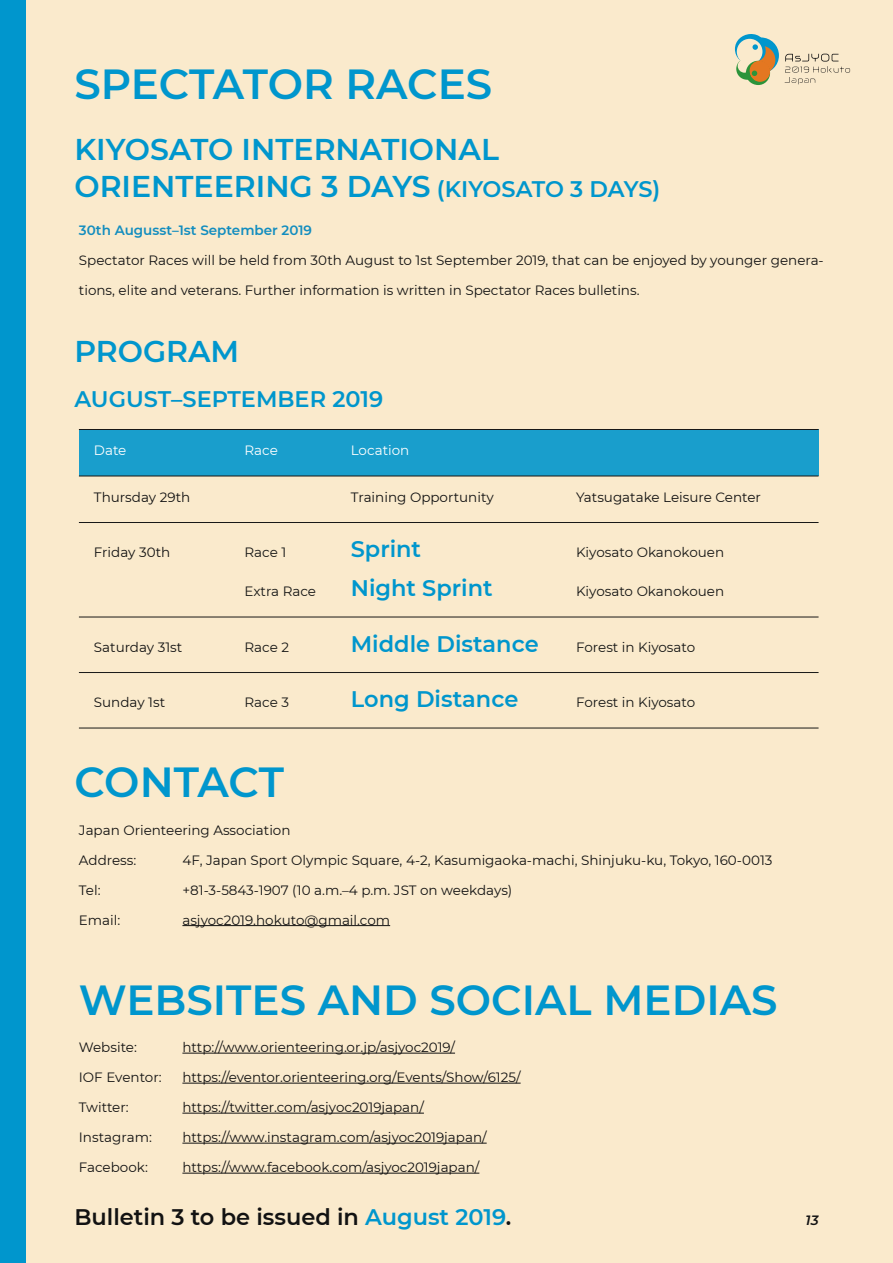
<style>
.page{position:relative;width:893px;height:1263px;background:#faeacc}
.page>*{position:absolute;margin:0;border:0;box-sizing:border-box;transform-origin:0 0}
.t1{font:600 42px "Montserrat";color:#0096cd}
.t2{font:600 30px/37.5px "Montserrat";color:#0096cd}
.t3{font:600 22.5px "Montserrat";color:#0096cd}
.t4{font:600 22.5px "Montserrat";color:#121212}
.t5{font:13.5px "Montserrat";color:#121212}
.t6{font:13.5px "Montserrat";color:#111}
.t7{font:13.5px "Montserrat";color:#141514}
.t8{font:600 13.5px "Montserrat";color:#128dbf}
.t9{font:13.5px "Montserrat";color:#fff}
.t10{font:italic 600 13.5px "Montserrat";color:#121212}
.s1{font-size:22.5px}
.s2{color:#0096cd}
</style>
<div class="page">
<svg style="left:785px;top:54px;width:65px;height:30px"></svg>
<svg style="left:736px;top:58px;width:22px;height:22px"></svg>
<svg style="left:743px;top:37px;width:36px;height:36px"></svg>
<div style="left:747px;top:46px;width:28px;height:28px;background:#e47721;border-radius:50%"></div>
<div style="left:738px;top:59px;width:13px;height:14px;background:#faeacc;border-radius:50%"></div>
<svg style="left:746px;top:61px;width:24px;height:24px"></svg>
<svg style="left:750px;top:62px;width:20px;height:20px"></svg>
<div style="left:750px;top:61px;width:19px;height:19px;background:#d37721;border-radius:50%"></div>
<div style="left:750px;top:61px;width:20px;height:20px;background:#e47721;border-radius:50%"></div>
<div style="left:750px;top:62px;width:20px;height:19px;background:#e47721;border-radius:50%"></div>
<svg style="left:752px;top:71px;width:5px;height:5px"></svg>
<svg style="left:735px;top:34px;width:31px;height:30px"></svg>
<div style="left:0;top:0;width:26px;height:1263px;background:#0096cd"></div>
<div style="left:79px;top:429px;width:740px;height:47px;background:#199ecc"></div>
<hr style="left:79px;top:429px;width:740px;height:1px;background:#181817">
<hr style="left:79px;top:476px;width:740px;height:1px;background:#181817">
<hr style="left:79px;top:617px;width:740px;height:1px;background:#181817">
<hr style="left:79px;top:522px;width:740px;height:1px;background:#181817">
<hr style="left:79px;top:728px;width:740px;height:1px;background:#181817">
<hr style="left:79px;top:672px;width:740px;height:1px;background:#181817">
<hr style="left:182px;top:925px;width:208px;height:1px;background:#121212">
<hr style="left:182px;top:1053px;width:273px;height:1px;background:#121212">
<hr style="left:182px;top:1083px;width:339px;height:1px;background:#111">
<hr style="left:182px;top:1113px;width:242px;height:1px;background:#121212">
<hr style="left:182px;top:1143px;width:305px;height:1px;background:#121212">
<hr style="left:182px;top:1173px;width:297px;height:1px;background:#121212">
<h1 class="t1" style="left:74px;top:55px;width:419px">SPECTATOR RACES</h1>
<h2 class="t2" style="left:74px;top:129px;width:587px">KIYOSATO INTERNATIONAL<br>ORIENTEERING 3 DAYS <span class="s1">(KIYOSATO 3 DAYS)</span></h2>
<p class="t8" style="left:79px;top:220px;width:235px">30th Augusst–1st September 2019</p>
<p class="t5" style="left:79px;top:250px;width:746px">Spectator Races will be held from 30th August to 1st September 2019, that can be enjoyed by younger genera-</p>
<p class="t5" style="left:79px;top:280px;width:562px">tions, elite and veterans. Further information is written in Spectator Races bulletins.</p>
<h2 class="t2" style="left:74px;top:331px;width:166px">PROGRAM</h2>
<h3 class="t3" style="left:74px;top:383px;width:310px">AUGUST–SEPTEMBER 2019</h3>
<p class="t9" style="left:94px;top:441px;width:34px">Date</p>
<p class="t9" style="left:244px;top:441px;width:35px">Race</p>
<p class="t9" style="left:351px;top:441px;width:60px">Location</p>
<p class="t6" style="left:94px;top:487px;width:98px">Thursday 29th</p>
<p class="t6" style="left:351px;top:487px;width:144px">Training Opportunity</p>
<p class="t6" style="left:576px;top:487px;width:186px">Yatsugatake Leisure Center</p>
<p class="t6" style="left:94px;top:543px;width:78px">Friday 30th</p>
<p class="t7" style="left:244px;top:543px;width:43px">Race 1</p>
<h3 class="t3" style="left:351px;top:533px;width:72px">Sprint</h3>
<p class="t7" style="left:576px;top:543px;width:150px">Kiyosato Okanokouen</p>
<p class="t7" style="left:244px;top:582px;width:73px">Extra Race</p>
<h3 class="t3" style="left:351px;top:572px;width:143px">Night Sprint</h3>
<p class="t7" style="left:576px;top:582px;width:150px">Kiyosato Okanokouen</p>
<p class="t6" style="left:94px;top:637px;width:90px">Saturday 31st</p>
<p class="t7" style="left:244px;top:637px;width:46px">Race 2</p>
<h3 class="t3" style="left:351px;top:628px;width:189px">Middle Distance</h3>
<p class="t7" style="left:576px;top:637px;width:121px">Forest in Kiyosato</p>
<p class="t6" style="left:94px;top:693px;width:73px">Sunday 1st</p>
<p class="t7" style="left:244px;top:693px;width:46px">Race 3</p>
<h3 class="t3" style="left:351px;top:683px;width:169px">Long Distance</h3>
<p class="t7" style="left:576px;top:693px;width:121px">Forest in Kiyosato</p>
<h1 class="t1" style="left:74px;top:752px;width:211px">CONTACT</h1>
<p class="t5" style="left:79px;top:820px;width:213px">Japan Orienteering Association</p>
<p class="t5" style="left:79px;top:850px;width:59px">Address:</p>
<p class="t5" style="left:182px;top:850px;width:592px">4F, Japan Sport Olympic Square, 4-2, Kasumigaoka-machi, Shinjuku-ku, Tokyo, 160-0013</p>
<p class="t5" style="left:79px;top:880px;width:23px">Tel:</p>
<p class="t5" style="left:182px;top:880px;width:331px">+81-3-5843-1907 (10 a.m.–4 p.m. JST on weekdays)</p>
<p class="t5" style="left:79px;top:910px;width:43px">Email:</p>
<p class="t5" style="left:182px;top:910px;width:209px">asjyoc2019.hokuto@gmail.com</p>
<h1 class="t1" style="left:79px;top:970px;width:700px">WEBSITES AND SOCIAL MEDIAS</h1>
<p class="t5" style="left:79px;top:1038px;width:60px">Website:</p>
<p class="t5" style="left:182px;top:1038px;width:274px">http://www.orienteering.or.jp/asjyoc2019/</p>
<p class="t5" style="left:79px;top:1068px;width:84px">IOF Eventor:</p>
<p class="t6" style="left:182px;top:1068px;width:340px">https://eventor.orienteering.org/Events/Show/6125/</p>
<p class="t5" style="left:79px;top:1098px;width:51px">Twitter:</p>
<p class="t5" style="left:182px;top:1098px;width:243px">https://twitter.com/asjyoc2019japan/</p>
<p class="t5" style="left:79px;top:1128px;width:74px">Instagram:</p>
<p class="t5" style="left:182px;top:1128px;width:306px">https://www.instagram.com/asjyoc2019japan/</p>
<p class="t5" style="left:79px;top:1158px;width:70px">Facebook:</p>
<p class="t5" style="left:182px;top:1158px;width:298px">https://www.facebook.com/asjyoc2019japan/</p>
<h3 class="t4" style="left:74px;top:1201px;width:438px">Bulletin 3 to be issued in <span class="s2">August 2019</span>.</h3>
<p class="t10" style="left:806px;top:1211px;width:15px">13</p>
</div>
